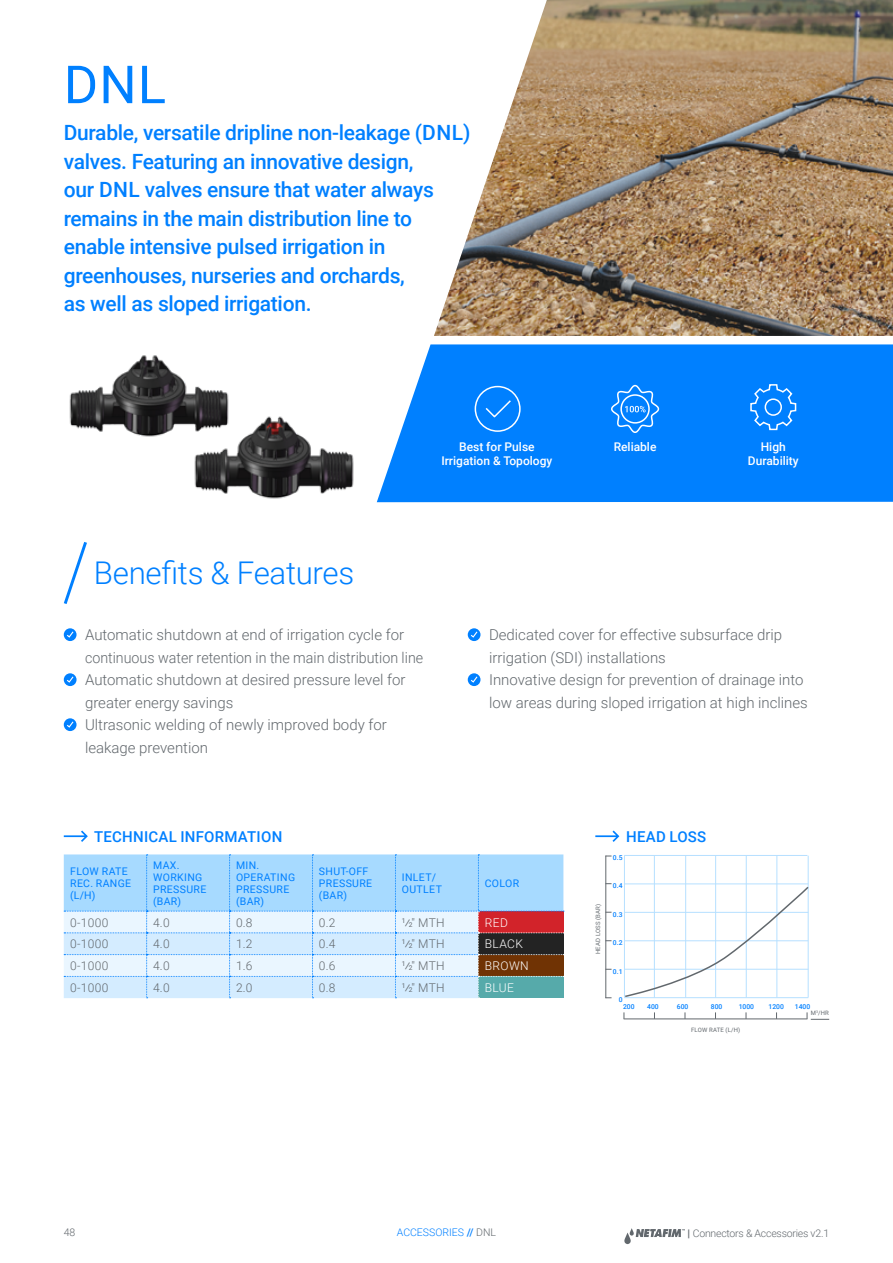
<style>
.page{position:relative;width:893px;height:1263px;background:#fff}
.page>*{position:absolute;margin:0;border:0;box-sizing:border-box;transform-origin:0 0}
.Product_name{font:52.5px "Roboto";color:#0080ff}
.headline_main_featur{font:300 31.35px "Roboto";letter-spacing:-.01em;color:#0080ff}
.product_description{font:500 21px/28.5px "Roboto";letter-spacing:-.015em;color:#0080ff}
.regular{font:300 15px/22.5px "Roboto";color:#62686d}
.headline_regualr{font:500 15px "Roboto";letter-spacing:.015em;color:#0080ff}
.table_cell_regular{font:300 12px "Roboto";letter-spacing:.035em;color:#62686d}
.features_bullets{font:500 12px/13.5px "Roboto";color:#fff;text-align:center}
.table_cell_regular-2{font:300 12px "Roboto";letter-spacing:.035em;color:#fff}
.table_header{font:10.5px/12px "Roboto";letter-spacing:.035em;color:#0080ff}
.t1{font:300 10.5px "Roboto";letter-spacing:-.02em;color:#62686d}
.t2{font:300 10.5px "Roboto";color:#0080ff}
.t3{font:500 6.75px "Roboto";color:#0080ff}
.Diagram_Legends{font:6px "Roboto";letter-spacing:.035em;color:#62686d}
.s1{font-weight:400}
.s2{font-weight:400;font-size:6.6px}
.s3{font-weight:500}
.s4{color:#62686d}
.s5{font-weight:900}
</style>
<div class="page">
<svg style="left:624px;top:1228px;width:61px;height:16px"></svg>
<svg style="left:64px;top:830px;width:24px;height:12px"></svg>
<svg style="left:595px;top:830px;width:24px;height:12px"></svg>
<div style="left:377px;top:344px;width:516px;height:158px;background:#0080ff"></div>
<svg style="left:64px;top:542px;width:23px;height:62px"></svg>
<svg style="left:64px;top:628px;width:13px;height:13px"></svg>
<svg style="left:66px;top:630px;width:9px;height:8px"></svg>
<svg style="left:64px;top:673px;width:13px;height:13px"></svg>
<svg style="left:66px;top:675px;width:9px;height:8px"></svg>
<svg style="left:64px;top:718px;width:13px;height:13px"></svg>
<svg style="left:66px;top:720px;width:9px;height:8px"></svg>
<div style="left:468px;top:628px;width:12px;height:13px;background:#0080ff;border-radius:50%"></div>
<svg style="left:470px;top:630px;width:9px;height:8px"></svg>
<div style="left:468px;top:673px;width:12px;height:13px;background:#0080ff;border-radius:50%"></div>
<svg style="left:470px;top:675px;width:9px;height:8px"></svg>
<img style="left:194px;top:416px;width:160px;height:83px">
<img style="left:69px;top:355px;width:166px;height:88px">
<svg style="left:64px;top:854px;width:500px;height:144px;background:#bad5eb"></svg>
<hr style="left:624px;top:1018px;width:183px;height:1px;background:#62686d">
<svg style="left:807px;top:1012px;width:22px;height:8px"></svg>
<hr style="left:605px;top:856px;width:1px;height:142px;background:#62686d">
<hr style="left:624px;top:855px;width:183px;height:1px;background:#b6e0ff">
<hr style="left:624px;top:883px;width:184px;height:1px;background:#b6e0ff">
<hr style="left:624px;top:856px;width:1px;height:141px;background:#b6e0ff">
<hr style="left:654px;top:856px;width:1px;height:141px;background:#b6e0ff">
<hr style="left:685px;top:856px;width:1px;height:141px;background:#b6e0ff">
<hr style="left:715px;top:856px;width:1px;height:141px;background:#b6e0ff">
<hr style="left:746px;top:856px;width:1px;height:141px;background:#b6e0ff">
<hr style="left:777px;top:856px;width:1px;height:141px;background:#b6e0ff">
<hr style="left:808px;top:856px;width:1px;height:141px;background:#b6e0ff">
<svg style="left:624px;top:886px;width:185px;height:112px"></svg>
<svg style="left:474px;top:385px;width:47px;height:48px;background:#1d8eff"></svg>
<img style="left:434px;top:0;width:459px;height:336px">
<svg style="left:610px;top:384px;width:50px;height:50px;background:#2a95ff"></svg>
<svg style="left:749px;top:383px;width:48px;height:48px;background:#2692ff"></svg>
<p class="Product_name" style="left:64px;top:48px;width:104px">DNL</p>
<p class="product_description" style="left:64px;top:118px;width:408px">Durable, versatile dripline non-leakage (DNL) valves. Featuring an innovative design,<br>our DNL valves ensure that water always remains in the main distribution line to enable intensive pulsed irrigation in greenhouses, nurseries and orchards,<br>as well as sloped irrigation.</p>
<p class="headline_main_featur" style="left:94px;top:551px;width:262px">Benefits &amp; Features</p>
<p class="features_bullets" style="left:441px;top:440px;width:113px">Best for Pulse<br>Irrigation &amp; Topology</p>
<p class="features_bullets" style="left:614px;top:440px;width:44px">Reliable</p>
<p class="features_bullets" style="left:761px;top:440px;width:27px">High</p>
<p class="features_bullets" style="left:748px;top:453px;width:52px">Durability</p>
<p class="regular" style="left:85px;top:623px;width:340px">Automatic shutdown at end of irrigation cycle for continuous water retention in the main distribution line</p>
<p class="regular" style="left:85px;top:668px;width:322px">Automatic shutdown at desired pressure level for greater energy savings</p>
<p class="regular" style="left:85px;top:713px;width:303px">Ultrasonic welding of newly improved body for leakage prevention</p>
<p class="regular" style="left:489px;top:623px;width:295px">Dedicated cover for effective subsurface drip irrigation (SDI) installations</p>
<p class="regular" style="left:489px;top:668px;width:320px">Innovative design for prevention of drainage into low areas during sloped irrigation at high inclines</p>
<p class="headline_regualr" style="left:94px;top:826px;width:190px">TECHNICAL INFORMATION</p>
<p class="headline_regualr" style="left:626px;top:826px;width:82px">HEAD LOSS</p>
<p class="table_header" style="left:70px;top:865px;width:59px">FLOW RATE</p>
<p class="table_header" style="left:70px;top:877px;width:63px">REC. RANGE (L/H)</p>
<p class="table_header" style="left:153px;top:859px;width:51px">MAX.<br>WORKING</p>
<p class="table_header" style="left:153px;top:883px;width:55px">PRESSURE</p>
<p class="table_header" style="left:153px;top:895px;width:30px">(BAR)</p>
<p class="table_header" style="left:236px;top:859px;width:61px">MIN.<br>OPERATING<br>PRESSURE</p>
<p class="table_header" style="left:236px;top:895px;width:30px">(BAR)</p>
<p class="table_header" style="left:319px;top:865px;width:55px">SHUT-OFF<br>PRESSURE</p>
<p class="table_header" style="left:319px;top:889px;width:30px">(BAR)</p>
<p class="table_header" style="left:402px;top:871px;width:42px">INLET/<br>OUTLET</p>
<p class="table_header" style="left:485px;top:877px;width:36px">COLOR</p>
<p class="table_cell_regular" style="left:70px;top:914px;width:40px">0-1000</p>
<p class="table_cell_regular" style="left:153px;top:914px;width:18px">4.0</p>
<p class="table_cell_regular" style="left:236px;top:914px;width:18px">0.8</p>
<p class="table_cell_regular" style="left:319px;top:914px;width:18px">0.2</p>
<p class="table_cell_regular" style="left:402px;top:914px;width:44px"><sup>1</sup><span class="s1">⁄</span><span class="s2">2</span>" MTH</p>
<p class="table_cell_regular-2" style="left:485px;top:914px;width:25px">RED</p>
<p class="table_cell_regular" style="left:70px;top:935px;width:40px">0-1000</p>
<p class="table_cell_regular" style="left:153px;top:935px;width:18px">4.0</p>
<p class="table_cell_regular" style="left:236px;top:935px;width:18px">1.2</p>
<p class="table_cell_regular" style="left:319px;top:935px;width:18px">0.4</p>
<p class="table_cell_regular" style="left:402px;top:935px;width:44px"><sup>1</sup><span class="s1">⁄</span><span class="s2">2</span>" MTH</p>
<p class="table_cell_regular-2" style="left:485px;top:935px;width:40px">BLACK</p>
<p class="table_cell_regular" style="left:70px;top:957px;width:40px">0-1000</p>
<p class="table_cell_regular" style="left:153px;top:957px;width:18px">4.0</p>
<p class="table_cell_regular" style="left:236px;top:957px;width:18px">1.6</p>
<p class="table_cell_regular" style="left:319px;top:957px;width:18px">0.6</p>
<p class="table_cell_regular" style="left:402px;top:957px;width:44px"><sup>1</sup><span class="s1">⁄</span><span class="s2">2</span>" MTH</p>
<p class="table_cell_regular-2" style="left:485px;top:957px;width:46px">BROWN</p>
<p class="table_cell_regular" style="left:70px;top:979px;width:40px">0-1000</p>
<p class="table_cell_regular" style="left:153px;top:979px;width:18px">4.0</p>
<p class="table_cell_regular" style="left:236px;top:979px;width:18px">2.0</p>
<p class="table_cell_regular" style="left:319px;top:979px;width:18px">0.8</p>
<p class="table_cell_regular" style="left:402px;top:979px;width:44px"><sup>1</sup><span class="s1">⁄</span><span class="s2">2</span>" MTH</p>
<p class="table_cell_regular-2" style="left:485px;top:979px;width:31px">BLUE</p>
<p class="Diagram_Legends" style="left:594px;top:954px;width:52px;rotate:-90deg">HEAD LOSS (BAR)</p>
<p class="t3" style="left:613px;top:853px;width:11px">0.5</p>
<p class="t3" style="left:613px;top:881px;width:11px">0.4</p>
<p class="t3" style="left:613px;top:910px;width:11px">0.3</p>
<p class="t3" style="left:613px;top:938px;width:11px">0.2</p>
<p class="t3" style="left:613px;top:967px;width:11px">0.1</p>
<p class="t3" style="left:619px;top:995px;width:5px">0</p>
<p class="t3" style="left:623px;top:1001px;width:13px">200</p>
<p class="t3" style="left:647px;top:1001px;width:13px">400</p>
<p class="t3" style="left:677px;top:1001px;width:13px">600</p>
<p class="t3" style="left:711px;top:1001px;width:13px">800</p>
<p class="t3" style="left:739px;top:1001px;width:17px">1000</p>
<p class="t3" style="left:768px;top:1001px;width:17px">1200</p>
<p class="t3" style="left:795px;top:1001px;width:17px">1400</p>
<p class="Diagram_Legends" style="left:691px;top:1025px;width:51px">FLOW RATE (L/H)</p>
<p class="Diagram_Legends" style="left:811px;top:1009px;width:20px">M<sup>3</sup>/HR</p>
<p class="t1" style="left:64px;top:1225px;width:13px">48</p>
<p class="t2" style="left:397px;top:1225px;width:101px">ACCESSORIES <span class="s3">//</span> <span class="s4">DNL</span></p>
<p class="t1" style="left:687px;top:1225px;width:143px"><span class="s5">|</span> Connectors &amp; Accessories v2.1</p>
</div>
